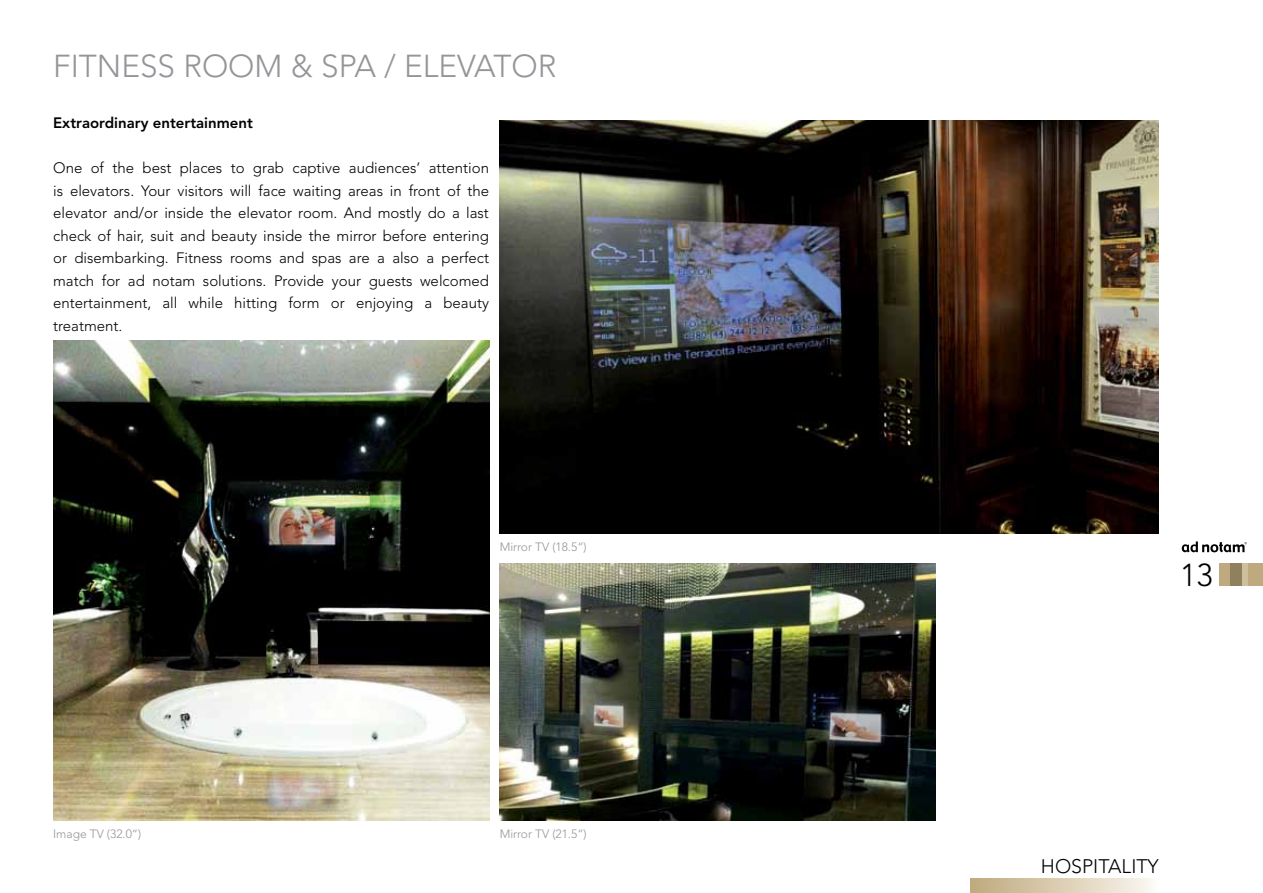
<style>
.page{position:relative;width:1263px;height:893px;background:#fff}
.page>*{position:absolute;margin:0;border:0;box-sizing:border-box;transform-origin:0 0}
.t1{font:300 31.5px "Avenir";color:#939598}
.t2{font:300 31.5px "Avenir";color:#000}
.t3{font:300 19.5px "Avenir";color:#000}
.t4{font:300 15px/22.5px "Avenir";color:#000;text-align:justify}
.t5{font:800 15px "Avenir";color:#000}
.t6{font:300 12px "Avenir";color:#939598}
</style>
<div class="page">
<svg style="left:1182px;top:541px;width:65px;height:11px"></svg>
<div style="left:1219px;top:563px;width:44px;height:23px;background:#beaa7e"></div>
<div style="left:1231px;top:563px;width:11px;height:23px;background:#8f805e"></div>
<div style="left:1242px;top:563px;width:6px;height:23px;background:#cebf9d"></div>
<svg style="left:971px;top:878px;width:180px;height:15px;background:#dccfb4"></svg>
<img style="left:53px;top:340px;width:436px;height:481px">
<img style="left:500px;top:120px;width:659px;height:414px">
<img style="left:500px;top:563px;width:435px;height:258px">
<h1 class="t1" style="left:53px;top:48px;width:390px">FITNESS ROOM &amp; SPA / Elevator</h1>
<p class="t5" style="left:53px;top:114px;width:201px">Extraordinary entertainment</p>
<p class="t4" style="left:53px;top:157px;width:437px">One of the best places to grab captive audiences’ attention is elevators. Your visitors will face waiting areas in front of the elevator and/or inside the elevator room. And mostly do a last check of hair, suit and beauty inside the mirror before entering or disembarking. Fitness rooms and spas are a also a perfect match for ad notam solutions. Provide your guests welcomed entertainment, all while hitting form or enjoying a beauty treatment.</p>
<p class="t6" style="left:500px;top:540px;width:89px">Mirror TV (18.5“)</p>
<p class="t6" style="left:53px;top:827px;width:90px">Image TV (32.0“)</p>
<p class="t6" style="left:500px;top:827px;width:89px">Mirror TV (21.5“)</p>
<h1 class="t2" style="left:1180px;top:557px;width:34px">13</h1>
<h2 class="t3" style="left:1041px;top:854px;width:119px">HOSPITALITY</h2>
</div>
